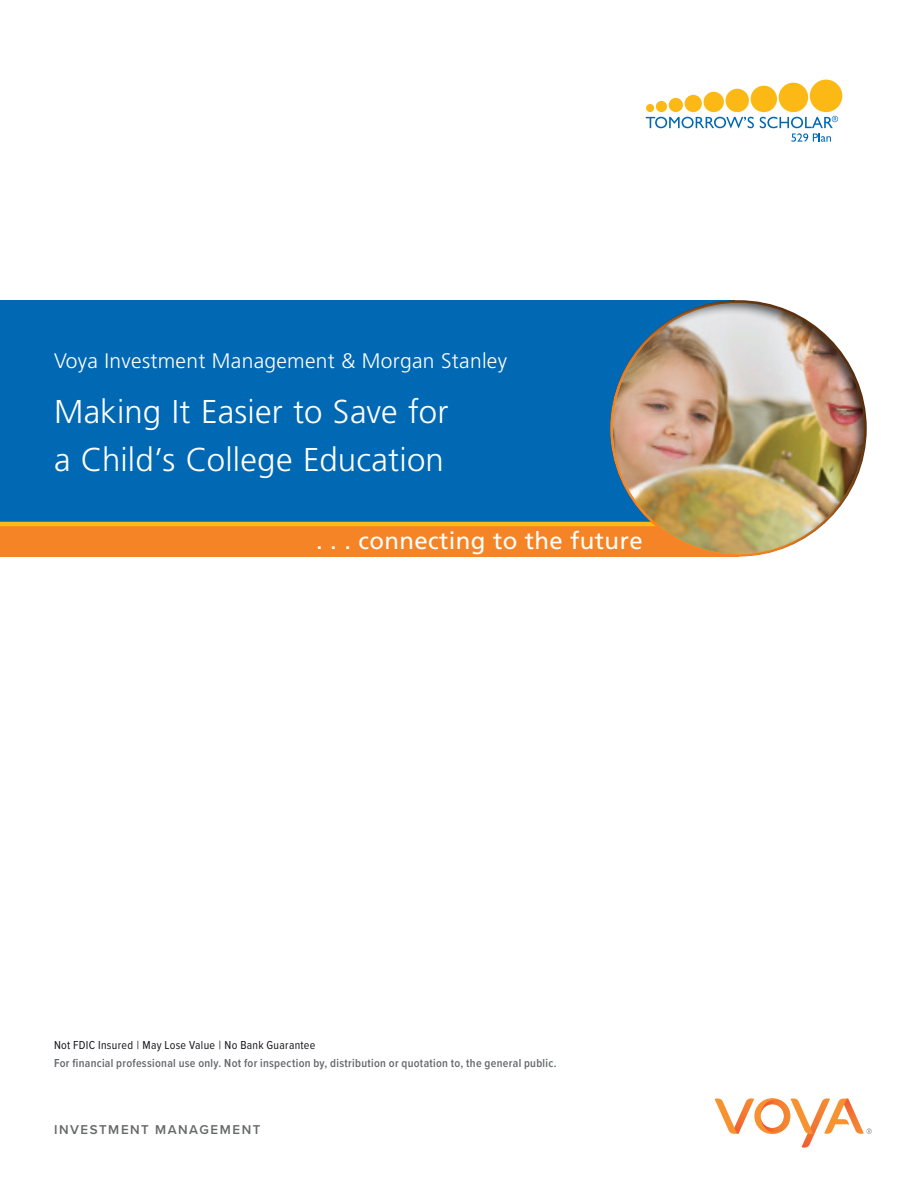
<style>
.page{position:relative;width:918px;height:1188px;background:#fff}
.page>*{position:absolute;margin:0;border:0;box-sizing:border-box;transform-origin:0 0}
._02_Header_45_29_30_W{font:300 33px/48px "Frutiger LT Std";letter-spacing:.005em;color:#fff}
.t1{font:24px "Frutiger LT Std";letter-spacing:.015em;color:#fff}
.t2{font:300 21px "Frutiger LT Std";letter-spacing:.015em;color:#fff}
.t3{font:600 13.35px "Proxima Nova";letter-spacing:.12em;color:#666968}
.t4{font:600 12px "Proxima Nova Cond";letter-spacing:.025em;color:#62686b}
.t5{font:12px "Proxima Nova Cond";letter-spacing:.025em;color:#18151a}
</style>
<div class="page">
<svg style="left:715px;top:1098px;width:157px;height:50px"></svg>
<div style="left:0;top:300px;width:735px;height:223px;background:#0168b3"></div>
<div style="left:0;top:523px;width:738px;height:34px;background:#f58427"></div>
<hr style="left:0;top:522px;width:810px;height:4px;background:#fcb814">
<div style="left:608px;top:299px;width:260px;height:260px;background:#231f20;opacity:.75"></div>
<svg style="left:646px;top:117px;width:108px;height:11px"></svg>
<div style="left:810px;top:80px;width:32px;height:32px;background:#fcb814;border-radius:50%"></div>
<div style="left:779px;top:83px;width:29px;height:29px;background:#fcb814;border-radius:50%"></div>
<div style="left:751px;top:86px;width:26px;height:26px;background:#fcb814;border-radius:50%"></div>
<div style="left:726px;top:89px;width:23px;height:23px;background:#fcb814;border-radius:50%"></div>
<div style="left:704px;top:92px;width:20px;height:20px;background:#fcb814;border-radius:50%"></div>
<div style="left:685px;top:95px;width:17px;height:17px;background:#fcb814;border-radius:50%"></div>
<div style="left:669px;top:98px;width:14px;height:14px;background:#fcb814;border-radius:50%"></div>
<div style="left:656px;top:101px;width:11px;height:11px;background:#fcb814;border-radius:50%"></div>
<div style="left:646px;top:104px;width:8px;height:8px;background:#fcb814;border-radius:50%"></div>
<svg style="left:760px;top:116px;width:78px;height:26px"></svg>
<p class="t2" style="left:54px;top:349px;width:455px">Voya Investment Management &amp; Morgan Stanley</p>
<p class="_02_Header_45_29_30_W" style="left:54px;top:388px;width:396px">Making It Easier to Save for a Child’s College Education</p>
<p class="t1" style="left:316px;top:527px;width:328px">. . . connecting to the future</p>
<p class="t5" style="left:54px;top:1037px;width:263px">Not FDIC Insured | May Lose Value | No Bank Guarantee</p>
<p class="t4" style="left:54px;top:1055px;width:504px">For financial professional use only. Not for inspection by, distribution or quotation to, the general public.</p>
<p class="t3" style="left:54px;top:1119px;width:208px">INVESTMENT MANAGEMENT</p>
</div>
